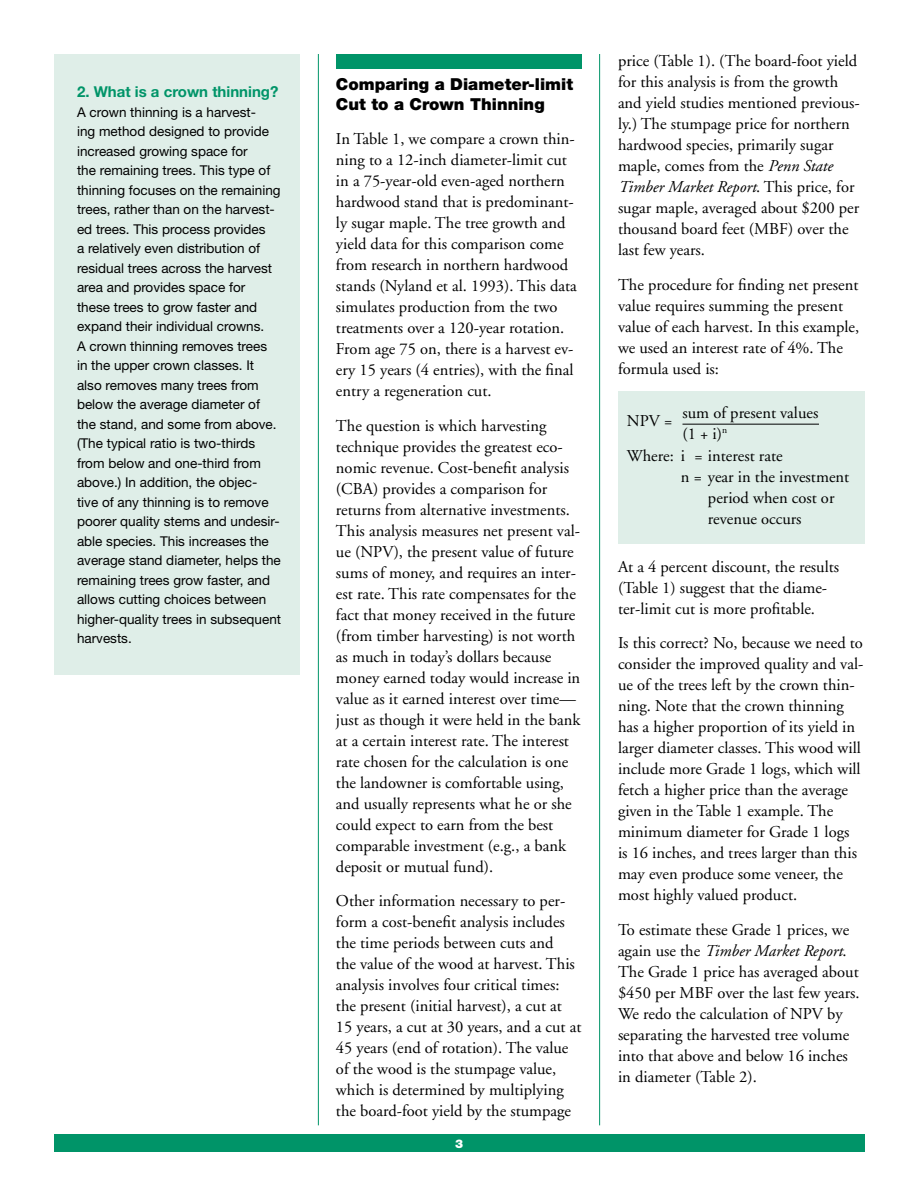
<style>
.page{position:relative;width:918px;height:1188px;background:#fff}
.page>*{position:absolute;margin:0;border:0;box-sizing:border-box;transform-origin:0 0}
.t1{font:16.5px/21px "Adobe Garamond";color:#000}
.t2{font:900 16.5px/19.8px "Helvetica Neue";color:#000}
.t3{font:700 15px "Helvetica Neue";color:#009468}
.t4{font:13.5px/19.5px "Helvetica Neue";color:#000}
.t5{font:900 12px "Helvetica Neue";color:#fff}
.s1{font-style:italic}
</style>
<div class="page">
<div style="left:54px;top:1134px;width:810px;height:18px;background:#009468"></div>
<hr style="left:318px;top:54px;width:1px;height:1071px;background:#009468">
<hr style="left:599px;top:54px;width:1px;height:1071px;background:#009468">
<div style="left:618px;top:391px;width:247px;height:153px;background:#dfeee8"></div>
<div style="left:336px;top:54px;width:246px;height:15px;background:#009468"></div>
<div style="left:55px;top:54px;width:245px;height:621px;background:#dfeee8"></div>
<hr style="left:682px;top:424px;width:137px;height:1px;background:#000">
<p class="t3" style="left:77px;top:83px;width:203px">2. What is a crown thinning?</p>
<p class="t4" style="left:77px;top:102px;width:206px">A crown thinning is a harvest-<br>ing method designed to provide increased growing space for<br>the remaining trees. This type of thinning focuses on the remaining trees, rather than on the harvest&shy;ed trees. This process provides<br>a relatively even distribution of residual trees across the harvest area and provides space for these trees to grow faster and expand their individual crowns.<br>A crown thinning removes trees<br>in the upper crown classes. It also removes many trees from below the average diameter of the stand, and some from above. (The typical ratio is two-thirds from below and one-third from above.) In addition, the objec&shy;tive of any thinning is to remove poorer quality stems and undesir&shy;able species. This increases the average stand diameter, helps the remaining trees grow faster, and allows cutting choices between higher-quality trees in subsequent harvests.</p>
<p class="t2" style="left:336px;top:74px;width:239px">Comparing a Diameter-limit<br>Cut to a Crown Thinning</p>
<p class="t1" style="left:336px;top:129px;width:242px">In Table 1, we compare a crown thin&shy;ning to a 12-inch diameter-limit cut in a 75-year-old even-aged northern hardwood stand that is predominant&shy;ly sugar maple. The tree growth and yield data for this comparison come from research in northern hardwood stands (Nyland et al. 1993). This data simulates production from the two treatments over a 120-year rotation.<br>From age 75 on, there is a harvest ev&shy;ery 15 years (4 entries), with the final entry a regeneration cut.</p>
<p class="t1" style="left:336px;top:416px;width:246px">The question is which harvesting technique provides the greatest eco&shy;nomic revenue. Cost-benefit analysis (CBA) provides a comparison for returns from alternative investments.<br>This analysis measures net present val&shy;ue (NPV), the present value of future sums of money, and requires an inter&shy;est rate. This rate compensates for the fact that money received in the future (from timber harvesting) is not worth as much in today’s dollars because money earned today would increase in value as it earned interest over time— just as though it were held in the bank at a certain interest rate. The interest rate chosen for the calculation is one the landowner is comfortable using, and usually represents what he or she could expect to earn from the best comparable investment (e.g., a bank deposit or mutual fund).</p>
<p class="t1" style="left:336px;top:891px;width:247px">Other information necessary to per&shy;form a cost-benefit analysis includes the time periods between cuts and<br>the value of the wood at harvest. This analysis involves four critical times: the present (initial harvest), a cut at 15 years, a cut at 30 years, and a cut at 45 years (end of rotation). The value of the wood is the stumpage value, which is determined by multiplying the board-foot yield by the stumpage</p>
<p class="t5" style="left:455px;top:1136px;width:10px">3</p>
<p class="t1" style="left:618px;top:51px;width:243px">price (Table 1). (The board-foot yield for this analysis is from the growth and yield studies mentioned previous&shy;ly.) The stumpage price for northern hardwood species, primarily sugar maple, comes from the <span class="s1">Penn State Timber Market Report</span>. This price, for sugar maple, averaged about $200 per thousand board feet (MBF) over the last few years.</p>
<p class="t1" style="left:618px;top:274px;width:243px">The procedure for finding net present value requires summing the present value of each harvest. In this example, we used an interest rate of 4%. The formula used is:</p>
<p class="t1" style="left:682px;top:403px;width:137px">sum of present values (1 + i)<sup>n</sup></p>
<p class="t1" style="left:627px;top:404px;width:157px;line-height:34.5px">NPV =<br>Where: i = interest rate</p>
<p class="t1" style="left:708px;top:467px;width:143px;text-indent:-27px">n = year in the investment period when cost or revenue occurs</p>
<p class="t1" style="left:618px;top:557px;width:223px">At a 4 percent discount, the results (Table 1) suggest that the diame&shy;ter-limit cut is more profitable.</p>
<p class="t1" style="left:618px;top:633px;width:247px">Is this correct? No, because we need to consider the improved quality and val&shy;ue of the trees left by the crown thin&shy;ning. Note that the crown thinning has a higher proportion of its yield in larger diameter classes. This wood will include more Grade 1 logs, which will fetch a higher price than the average given in the Table 1 example. The minimum diameter for Grade 1 logs<br>is 16 inches, and trees larger than this may even produce some veneer, the most highly valued product.</p>
<p class="t1" style="left:618px;top:920px;width:243px">To estimate these Grade 1 prices, we again use the <span class="s1">Timber Market Report</span>.<br>The Grade 1 price has averaged about $450 per MBF over the last few years.<br>We redo the calculation of NPV by separating the harvested tree volume into that above and below 16 inches in diameter (Table 2).</p>
</div>
